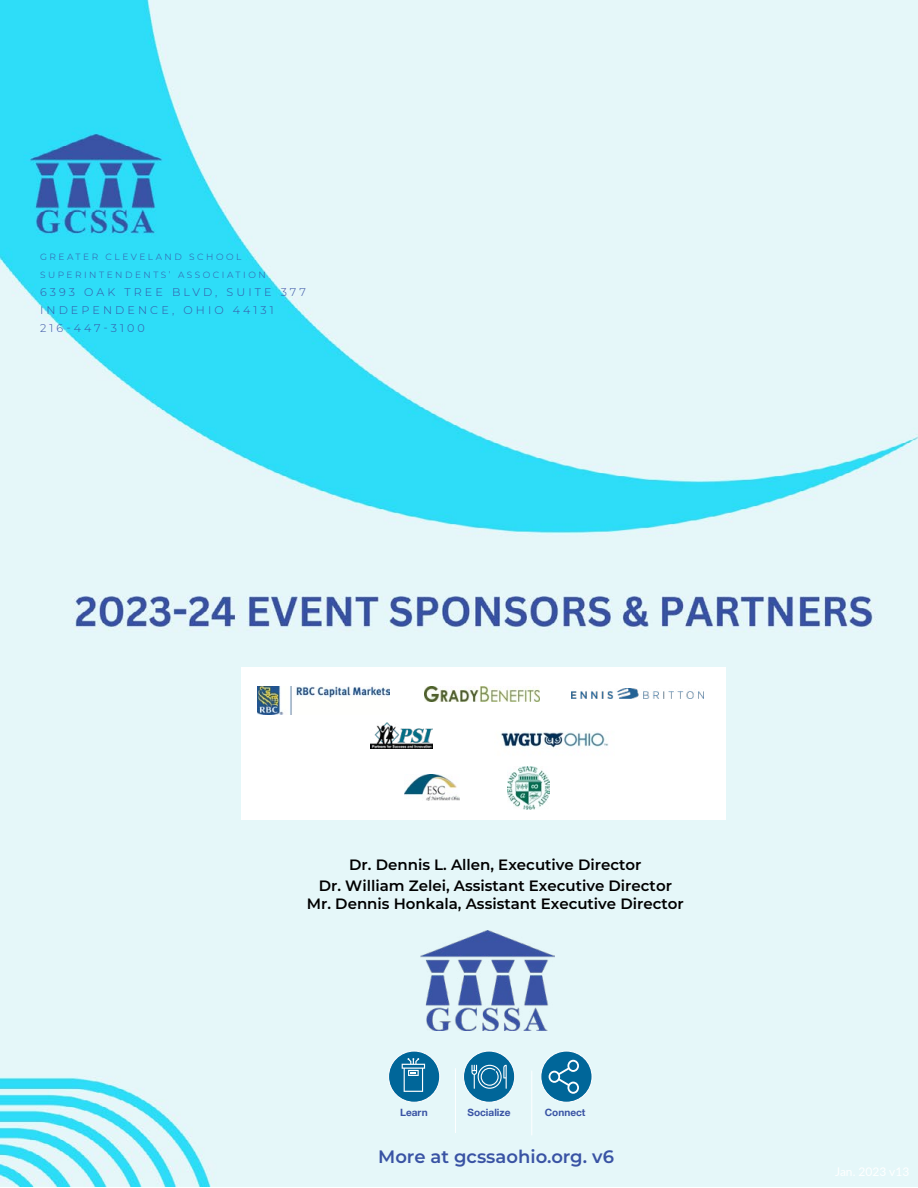
<style>
.page{position:relative;width:918px;height:1188px;background:#fff}
.page>*{position:absolute;margin:0;border:0;box-sizing:border-box;transform-origin:0 0}
.t1{font:600 18px "Montserrat";color:#3953a4}
.t2{font:600 15px/20.5px "Montserrat";color:#000;text-align:center}
.t3{font:12px "Lato";color:#fff}
.t4{font:300 11.1px/18px "Montserrat";letter-spacing:.28em;color:#3953a4}
.t5{font:700 10.05px "Helvetica Neue";color:#3953a4}
.t6{font:300 9px/18px "Montserrat";letter-spacing:.28em;color:#3953a4}
</style>
<div class="page">
<img style="left:1px;top:0;width:917px;height:1186px">
<hr style="left:455px;top:1068px;width:1px;height:65px;background:#fff">
<hr style="left:531px;top:1071px;width:1px;height:64px;background:#fff">
<div style="left:541px;top:1051px;width:51px;height:51px;background:#069;border-radius:50%"></div>
<div style="left:541px;top:1051px;width:51px;height:51px;border:1px solid #fff;border-radius:50%"></div>
<svg style="left:549px;top:1060px;width:30px;height:34px"></svg>
<div style="left:464px;top:1051px;width:51px;height:51px;background:#069;border-radius:50%"></div>
<div style="left:463px;top:1051px;width:52px;height:51px;border:1px solid #fff;border-radius:50%"></div>
<svg style="left:471px;top:1065px;width:36px;height:24px"></svg>
<div style="left:389px;top:1051px;width:51px;height:51px;background:#069;border-radius:50%"></div>
<div style="left:388px;top:1051px;width:52px;height:51px;border:1px solid #fff;border-radius:50%"></div>
<svg style="left:402px;top:1058px;width:23px;height:34px"></svg>
<img style="left:421px;top:930px;width:133px;height:100px">
<div style="left:242px;top:667px;width:484px;height:152px;background:#fff"></div>
<img style="left:370px;top:723px;width:62px;height:26px">
<img style="left:507px;top:767px;width:42px;height:42px">
<img style="left:404px;top:775px;width:56px;height:26px">
<img style="left:258px;top:687px;width:132px;height:28px">
<img style="left:424px;top:687px;width:116px;height:14px">
<img style="left:572px;top:689px;width:132px;height:10px">
<img style="left:501px;top:731px;width:108px;height:17px">
<p class="t6" style="left:40px;top:247px;width:227px">GREATER CLEVELAND SCHOOL<br>SUPERINTENDENTS’ ASSOCIATION</p>
<p class="t4" style="left:40px;top:283px;width:267px">6393 OAK TREE BLVD, SUITE 377<br>INDEPENDENCE, OHIO 44131<br>216-447-3100</p>
<p class="t2" style="left:319px;top:854px;width:355px">Dr. Dennis L. Allen, Executive Director<br>Dr. William Zelei, Assistant Executive Director</p>
<p class="t2" style="left:307px;top:893px;width:379px">Mr. Dennis Honkala, Assistant Executive Director</p>
<p class="t5" style="left:400px;top:1105px;width:29px">Learn</p>
<p class="t5" style="left:468px;top:1105px;width:45px">Socialize</p>
<p class="t5" style="left:545px;top:1105px;width:42px">Connect</p>
<p class="t1" style="left:378px;top:1144px;width:237px">More at gcssaohio.org. v6</p>
<p class="t3" style="left:835px;top:1163px;width:76px">Jan. 2023 v13</p>
</div>
